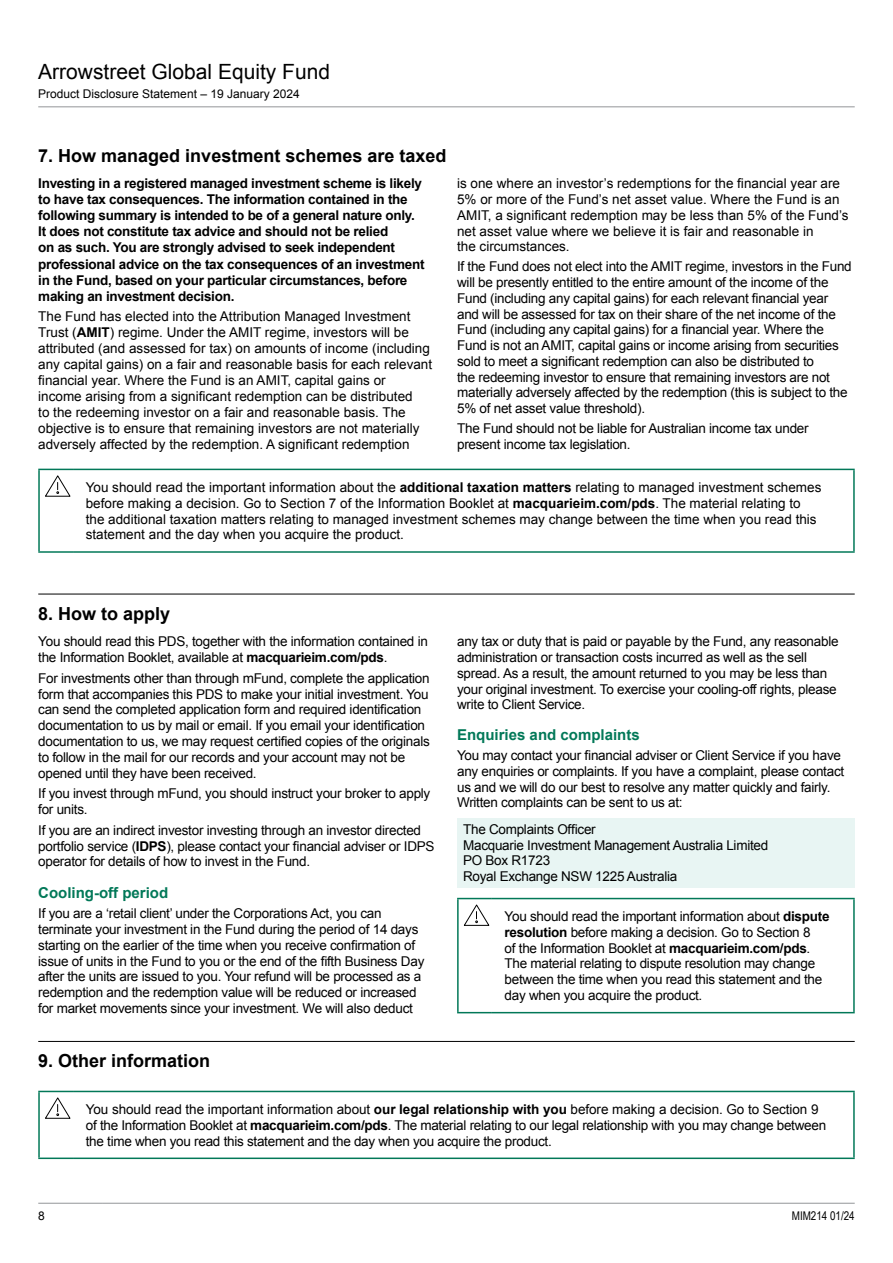
<style>
.page{position:relative;width:893px;height:1263px;background:#fff}
.page>*{position:absolute;margin:0;border:0;box-sizing:border-box;transform-origin:0 0}
.t1{font:21px "Arial";color:#000}
.t2{font:700 18px "Arial";color:#000}
.t3{font:700 15px "Arial";color:#027858}
.t4{font:13.5px/15.8px "Arial";letter-spacing:-.02em;color:#000}
.t5{font:13.5px/16px "Arial";color:#000}
.t6{font:700 13.5px/16px "Arial";letter-spacing:-.02em;color:#000}
.t7{font:12px "Arial";color:#000}
.t8{font:12px "Arial Narrow";color:#000}
.s1{font-weight:700}
</style>
<div class="page">
<hr style="left:38px;top:594px;width:817px;height:1px;background:#000">
<div style="left:457px;top:818px;width:398px;height:69px;background:#e8f5f3"></div>
<hr style="left:457px;top:899px;width:2px;height:113px;background:#027858">
<hr style="left:457px;top:898px;width:35px;height:1px;background:#027858">
<hr style="left:457px;top:1012px;width:35px;height:1px;background:#027858">
<hr style="left:492px;top:898px;width:363px;height:1px;background:#027858">
<hr style="left:853px;top:899px;width:2px;height:113px;background:#027858">
<hr style="left:492px;top:1012px;width:363px;height:1px;background:#027858">
<svg style="left:463px;top:904px;width:27px;height:22px"></svg>
<hr style="left:38px;top:1041px;width:817px;height:1px;background:#000">
<hr style="left:38px;top:1092px;width:2px;height:65px;background:#027858">
<hr style="left:38px;top:1091px;width:35px;height:1px;background:#027858">
<hr style="left:38px;top:1157px;width:35px;height:2px;background:#027858">
<hr style="left:73px;top:1091px;width:782px;height:1px;background:#027858">
<hr style="left:853px;top:1092px;width:2px;height:65px;background:#027858">
<hr style="left:73px;top:1157px;width:782px;height:2px;background:#027858">
<svg style="left:45px;top:1097px;width:26px;height:22px"></svg>
<hr style="left:38px;top:470px;width:2px;height:81px;background:#027858">
<hr style="left:38px;top:469px;width:35px;height:1px;background:#027858">
<hr style="left:38px;top:551px;width:35px;height:2px;background:#027858">
<hr style="left:73px;top:469px;width:782px;height:1px;background:#027858">
<hr style="left:853px;top:470px;width:2px;height:81px;background:#027858">
<hr style="left:73px;top:551px;width:782px;height:2px;background:#027858">
<svg style="left:45px;top:475px;width:26px;height:22px"></svg>
<hr style="left:38px;top:106px;width:753px;height:1px;background:#939598">
<hr style="left:791px;top:106px;width:64px;height:1px;background:#939598">
<hr style="left:38px;top:1203px;width:64px;height:1px;background:#939598">
<hr style="left:102px;top:1203px;width:753px;height:1px;background:#939598">
<h1 class="t1" style="left:38px;top:58px;width:293px">Arrowstreet Global Equity Fund</h1>
<p class="t7" style="left:38px;top:86px;width:263px">Product Disclosure Statement – 19 January 2024</p>
<h2 class="t2" style="left:38px;top:144px;width:410px">7. How managed investment schemes are taxed</h2>
<p class="t6" style="left:38px;top:176px;width:388px">Investing in a registered managed investment scheme is likely to have tax consequences. The information contained in the following summary is intended to be of a general nature only.<br>It does not constitute tax advice and should not be relied<br>on as such. You are strongly advised to seek independent professional advice on the tax consequences of an investment in the Fund, based on your particular circumstances, before making an investment decision.</p>
<p class="t5" style="left:38px;top:308px;width:395px">The Fund has elected into the Attribution Managed Investment Trust (<span class="s1">AMIT</span>) regime. Under the AMIT regime, investors will be attributed (and assessed for tax) on amounts of income (including any capital gains) on a fair and reasonable basis for each relevant financial year. Where the Fund is an AMIT, capital gains or income arising from a significant redemption can be distributed<br>to the redeeming investor on a fair and reasonable basis. The objective is to ensure that remaining investors are not materially adversely affected by the redemption. A significant redemption</p>
<p class="t5" style="left:457px;top:176px;width:393px">is one where an investor’s redemptions for the financial year are 5% or more of the Fund’s net asset value. Where the Fund is an AMIT, a significant redemption may be less than 5% of the Fund’s net asset value where we believe it is fair and reasonable in<br>the circumstances.</p>
<p class="t4" style="left:457px;top:259px;width:396px">If the Fund does not elect into the AMIT regime, investors in the Fund will be presently entitled to the entire amount of the income of the Fund (including any capital gains) for each relevant financial year and will be assessed for tax on their share of the net income of the Fund (including any capital gains) for a financial year. Where the Fund is not an AMIT, capital gains or income arising from securities sold to meet a significant redemption can also be distributed to<br>the redeeming investor to ensure that remaining investors are not materially adversely affected by the redemption (this is subject to the 5% of net asset value threshold).</p>
<p class="t4" style="left:457px;top:421px;width:353px">The Fund should not be liable for Australian income tax under present income tax legislation.</p>
<p class="t5" style="left:86px;top:479px;width:737px">You should read the important information about the <span class="s1">additional taxation matters</span> relating to managed investment schemes before making a decision. Go to Section 7 of the Information Booklet at <span class="s1">macquarieim.com/pds</span>. The material relating to the additional taxation matters relating to managed investment schemes may change between the time when you read this statement and the day when you acquire the product.</p>
<h2 class="t2" style="left:38px;top:602px;width:134px">8. How to apply</h2>
<p class="t4" style="left:38px;top:634px;width:391px">You should read this PDS, together with the information contained in the Information Booklet, available at <span class="s1">macquarieim.com/pds</span>.</p>
<p class="t4" style="left:38px;top:670px;width:393px">For investments other than through mFund, complete the application form that accompanies this PDS to make your initial investment. You can send the completed application form and required identification documentation to us by mail or email. If you email your identification documentation to us, we may request certified copies of the originals to follow in the mail for our records and your account may not be opened until they have been received.</p>
<p class="t4" style="left:38px;top:786px;width:394px">If you invest through mFund, you should instruct your broker to apply for units.</p>
<p class="t4" style="left:38px;top:822px;width:398px">If you are an indirect investor investing through an investor directed portfolio service (<span class="s1">IDPS</span>), please contact your financial adviser or IDPS operator for details of how to invest in the Fund.</p>
<p class="t3" style="left:38px;top:882px;width:131px">Cooling-off period</p>
<p class="t4" style="left:38px;top:905px;width:388px">If you are a ‘retail client’ under the Corporations Act, you can terminate your investment in the Fund during the period of 14 days starting on the earlier of the time when you receive confirmation of issue of units in the Fund to you or the end of the fifth Business Day after the units are issued to you. Your refund will be processed as a redemption and the redemption value will be reduced or increased for market movements since your investment. We will also deduct</p>
<p class="t4" style="left:457px;top:634px;width:383px">any tax or duty that is paid or payable by the Fund, any reasonable administration or transaction costs incurred as well as the sell spread. As a result, the amount returned to you may be less than your original investment. To exercise your cooling-off rights, please write to Client Service.</p>
<p class="t3" style="left:457px;top:725px;width:184px">Enquiries and complaints</p>
<p class="t4" style="left:457px;top:748px;width:389px">You may contact your financial adviser or Client Service if you have any enquiries or complaints. If you have a complaint, please contact us and we will do our best to resolve any matter quickly and fairly.<br>Written complaints can be sent to us at:</p>
<p class="t4" style="left:463px;top:821px;width:307px">The Complaints Officer<br>Macquarie Investment Management Australia Limited<br>PO Box R1723<br>Royal Exchange NSW 1225 Australia</p>
<p class="t4" style="left:505px;top:909px;width:326px">You should read the important information about <span class="s1">dispute resolution</span> before making a decision. Go to Section 8<br>of the Information Booklet at <span class="s1">macquarieim.com/pds</span>.<br>The material relating to dispute resolution may change between the time when you read this statement and the day when you acquire the product.</p>
<h2 class="t2" style="left:38px;top:1049px;width:174px">9. Other information</h2>
<p class="t4" style="left:86px;top:1101px;width:742px">You should read the important information about <span class="s1">our legal relationship with you</span> before making a decision. Go to Section 9 of the Information Booklet at <span class="s1">macquarieim.com/pds</span>. The material relating to our legal relationship with you may change between the time when you read this statement and the day when you acquire the product.</p>
<p class="t7" style="left:38px;top:1208px;width:8px">8</p>
<p class="t8" style="left:792px;top:1207px;width:64px">MIM214 01/24</p>
</div>
